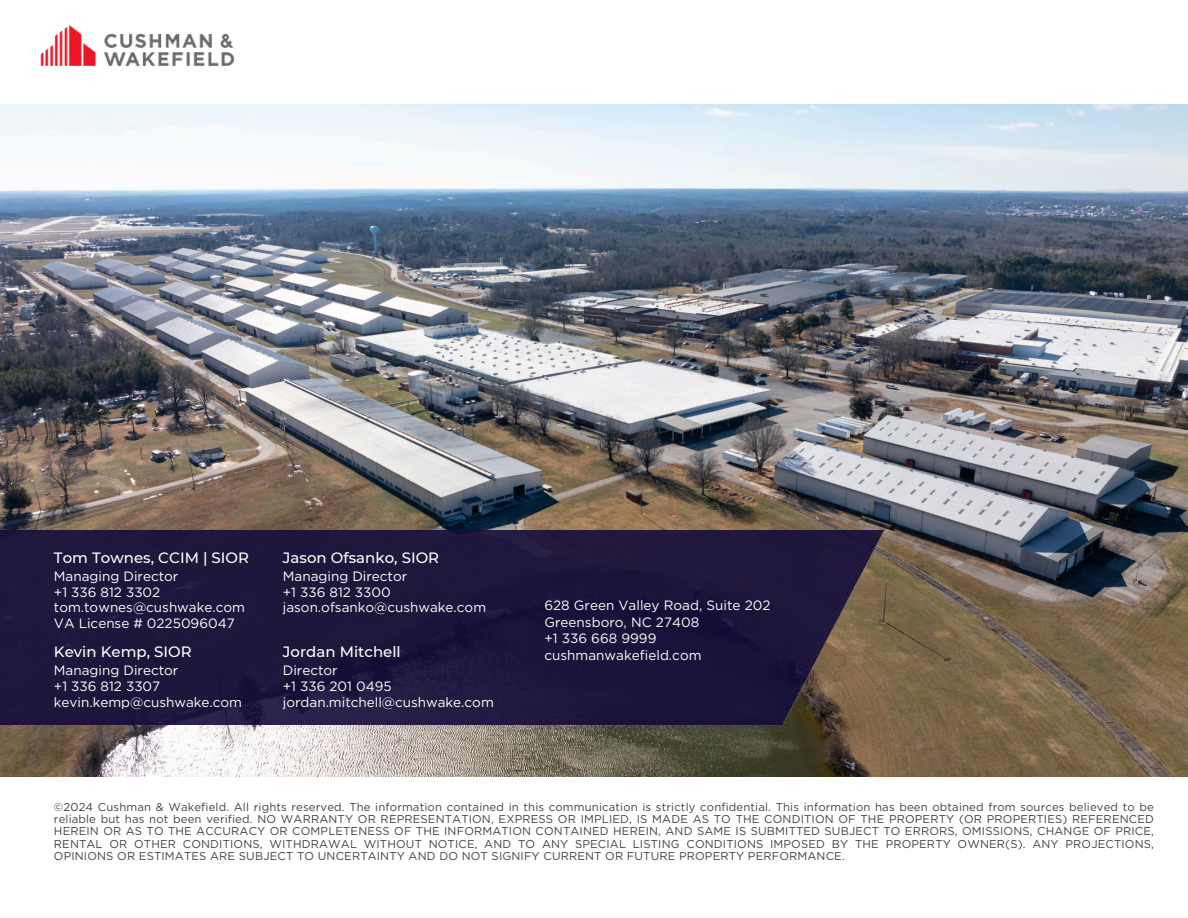
<style>
.page{position:relative;width:1188px;height:918px;background:#fff}
.page>*{position:absolute;margin:0;border:0;box-sizing:border-box;transform-origin:0 0}
.t1{font:500 15px "Montserrat";color:#fff}
.t2{font:13.5px/15.8px "Gotham";color:#fff}
.t3{font:11.4px/12.3px "Gotham";letter-spacing:.015em;color:#3f4243;text-align:justify}
</style>
<div class="page">
<img style="left:0;top:105px;width:1188px;height:671px">
<img style="left:40px;top:25px;width:194px;height:41px">
<img style="left:0;top:531px;width:899px;height:193px">
<p class="t1" style="left:54px;top:548px;width:197px">Tom Townes, CCIM | SIOR</p>
<p class="t2" style="left:54px;top:568px;width:193px">Managing Director<br>+1 336 812 3302 tom.townes@cushwake.com<br>VA License # 0225096047</p>
<h1 class="t1" style="left:54px;top:643px;width:139px">Kevin Kemp, SIOR</h1>
<h1 class="t2" style="left:54px;top:663px;width:190px">Managing Director<br>+1 336 812 3307 kevin.kemp@cushwake.com</h1>
<p class="t1" style="left:283px;top:548px;width:158px">Jason Ofsanko, SIOR</p>
<p class="t2" style="left:283px;top:568px;width:205px">Managing Director<br>+1 336 812 3300 jason.ofsanko@cushwake.com</p>
<h1 class="t1" style="left:283px;top:643px;width:119px">Jordan Mitchell</h1>
<h1 class="t2" style="left:283px;top:663px;width:212px">Director<br>+1 336 201 0495 jordan.mitchell@cushwake.com</h1>
<h1 class="t2" style="left:544px;top:596px;width:228px;line-height:16.8px">628 Green Valley Road, Suite 202<br>Greensboro, NC 27408<br>+1 336 668 9999 cushmanwakefield.com</h1>
<p class="t3" style="left:54px;top:800px;width:1102px">©2024 Cushman &amp; Wakefield. All rights reserved. The information contained in this communication is strictly confidential. This information has been obtained from sources believed to be reliable but has not been verified. NO WARRANTY OR REPRESENTATION, EXPRESS OR IMPLIED, IS MADE AS TO THE CONDITION OF THE PROPERTY (OR PROPERTIES) REFERENCED HEREIN OR AS TO THE ACCURACY OR COMPLETENESS OF THE INFORMATION CONTAINED HEREIN, AND SAME IS SUBMITTED SUBJECT TO ERRORS, OMISSIONS, CHANGE OF PRICE, RENTAL OR OTHER CONDITIONS, WITHDRAWAL WITHOUT NOTICE, AND TO ANY SPECIAL LISTING CONDITIONS IMPOSED BY THE PROPERTY OWNER(S). ANY PROJECTIONS, OPINIONS OR ESTIMATES ARE SUBJECT TO UNCERTAINTY AND DO NOT SIGNIFY CURRENT OR FUTURE PROPERTY PERFORMANCE.</p>
</div>
